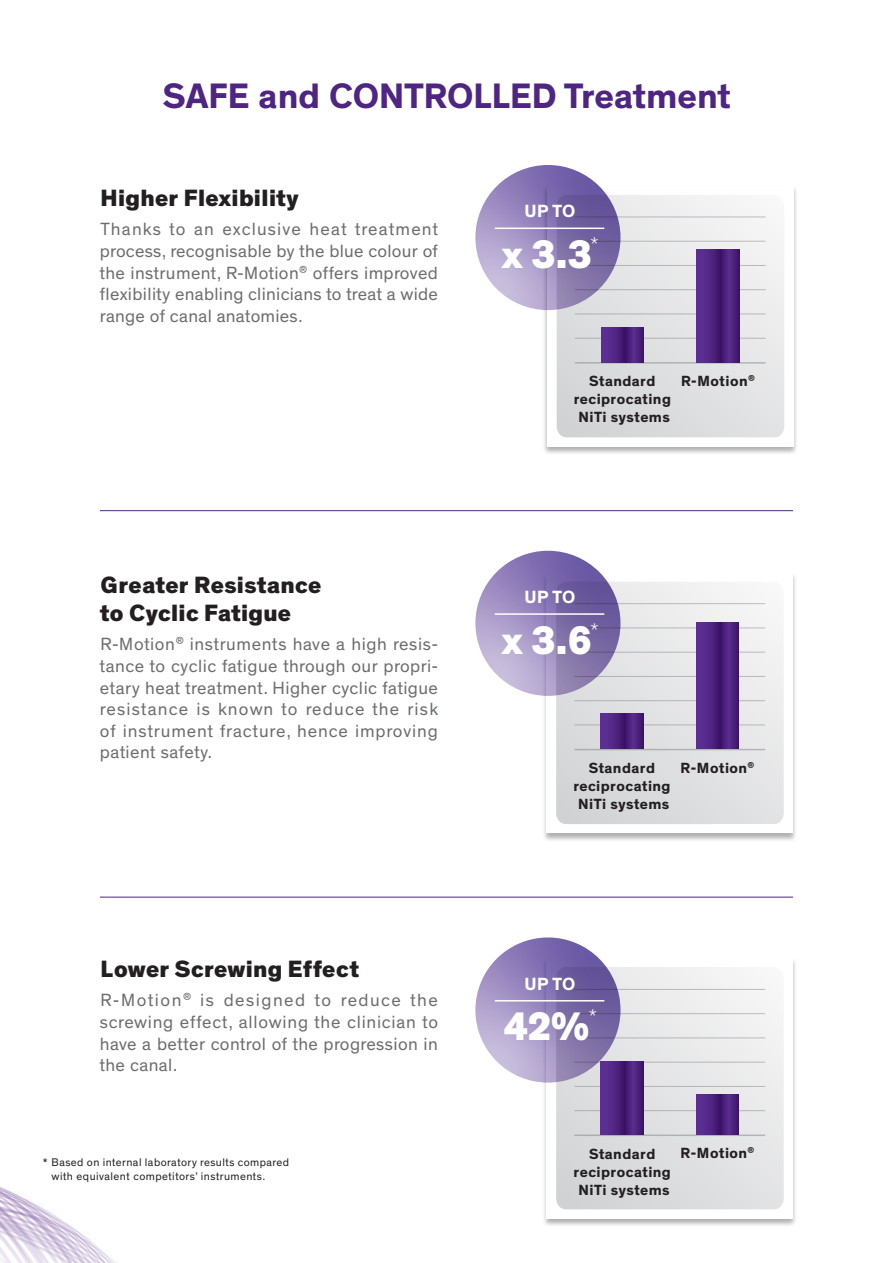
<style>
.page{position:relative;width:893px;height:1263px;background:#fff}
.page>*{position:absolute;margin:0;border:0;box-sizing:border-box;transform-origin:0 0}
.t1{font:800 40.5px "Theinhardt";color:#fff}
.t2{font:700 36px "Theinhardt";color:#4e2582}
.t3{font:800 24px/28.8px "Theinhardt";letter-spacing:.01em;color:#231f20}
.t4{font:18px/21.6px "Theinhardt";letter-spacing:.02em;color:#6c6d70;text-align:justify}
.t5{font:700 18px "Theinhardt";letter-spacing:.005em;color:#fff}
.t6{font:700 15px/18px "Theinhardt";letter-spacing:.03em;color:#231f20;text-align:center}
.t7{font:11.25px/13.5px "Theinhardt";letter-spacing:.04em;color:#231f20}
</style>
<div class="page">
<img style="left:0;top:1187px;width:117px;height:76px">
<div style="left:542px;top:185px;width:256px;height:270px;background:#231f20;opacity:.35"></div>
<div style="left:547px;top:186px;width:247px;height:260px;background:#fff"></div>
<div style="left:557px;top:195px;width:227px;height:242px;background:linear-gradient(to bottom,#f0f0f2,#d6d7d9);border-radius:10px"></div>
<hr style="left:575px;top:217px;width:191px;height:1px;background:#808285">
<hr style="left:575px;top:241px;width:191px;height:1px;background:#808285">
<hr style="left:575px;top:265px;width:191px;height:1px;background:#808285">
<hr style="left:575px;top:289px;width:191px;height:1px;background:#808285">
<hr style="left:575px;top:362px;width:191px;height:2px;background:#808285">
<hr style="left:575px;top:314px;width:191px;height:1px;background:#808285">
<hr style="left:575px;top:338px;width:191px;height:1px;background:#808285">
<svg style="left:697px;top:249px;width:42px;height:113px;background:#4d227f"></svg>
<svg style="left:601px;top:328px;width:43px;height:34px"></svg>
<div style="left:542px;top:572px;width:256px;height:270px;background:#231f20;opacity:.35"></div>
<div style="left:546px;top:573px;width:247px;height:260px;background:#fff"></div>
<div style="left:556px;top:582px;width:228px;height:242px;background:linear-gradient(to right,#d5d6d8,#eeefef);border-radius:10px"></div>
<hr style="left:574px;top:603px;width:191px;height:1px;background:#808285">
<hr style="left:574px;top:627px;width:191px;height:1px;background:#808285">
<hr style="left:574px;top:652px;width:191px;height:1px;background:#808285">
<hr style="left:574px;top:676px;width:191px;height:1px;background:#808285">
<hr style="left:574px;top:749px;width:191px;height:1px;background:#808285">
<hr style="left:574px;top:700px;width:191px;height:1px;background:#808285">
<hr style="left:574px;top:724px;width:191px;height:1px;background:#808285">
<svg style="left:696px;top:622px;width:43px;height:127px;background:#4d227f"></svg>
<svg style="left:601px;top:713px;width:42px;height:36px;background:#4d227f"></svg>
<img style="left:475px;top:551px;width:145px;height:145px;border-radius:73px">
<hr style="left:495px;top:613px;width:109px;height:2px;background:#fff">
<div style="left:542px;top:957px;width:256px;height:270px;background:#231f20;opacity:.35"></div>
<div style="left:546px;top:958px;width:247px;height:260px;background:#fff"></div>
<div style="left:556px;top:967px;width:228px;height:242px;background:linear-gradient(to bottom,#f2f1f3,#d7d8da);border-radius:10px"></div>
<hr style="left:574px;top:989px;width:191px;height:1px;background:#808285">
<hr style="left:574px;top:1013px;width:191px;height:1px;background:#808285">
<hr style="left:574px;top:1037px;width:191px;height:1px;background:#808285">
<hr style="left:574px;top:1062px;width:191px;height:1px;background:#808285">
<hr style="left:574px;top:1134px;width:191px;height:2px;background:#808285">
<hr style="left:574px;top:1086px;width:191px;height:1px;background:#808285">
<hr style="left:574px;top:1110px;width:191px;height:1px;background:#808285">
<svg style="left:696px;top:1094px;width:43px;height:40px;background:#4d227f"></svg>
<svg style="left:601px;top:1062px;width:42px;height:72px;background:#4d227f"></svg>
<img style="left:475px;top:937px;width:145px;height:145px;border-radius:73px">
<hr style="left:495px;top:1000px;width:109px;height:1px;background:#fff">
<hr style="left:100px;top:510px;width:693px;height:1px;background:#4e2582">
<hr style="left:100px;top:897px;width:693px;height:1px;background:#4e2582">
<img style="left:475px;top:165px;width:145px;height:145px;border-radius:73px">
<hr style="left:495px;top:228px;width:109px;height:1px;background:#fff">
<p class="t2" style="left:163px;top:73px;width:570px">SAFE and CONTROLLED Treatment</p>
<p class="t3" style="left:101px;top:185px;width:200px">Higher Flexibility</p>
<p class="t4" style="left:100px;top:219px;width:340px">Thanks to an exclusive heat treatment process, recognisable by the blue colour of the instrument, R-Motion<sup>®</sup> offers improved flexibility enabling clinicians to treat a wide range of canal anatomies.</p>
<p class="t3" style="left:101px;top:571px;width:222px">Greater Resistance to Cyclic Fatigue</p>
<p class="t4" style="left:100px;top:634px;width:340px">R-Motion<sup>®</sup> instruments have a high resis&shy;tance to cyclic fatigue through our propri&shy;etary heat treatment. Higher cyclic fatigue resistance is known to reduce the risk of instrument fracture, hence improving patient safety.</p>
<p class="t3" style="left:101px;top:956px;width:260px">Lower Screwing Effect</p>
<p class="t4" style="left:100px;top:990px;width:340px">R-Motion<sup>®</sup> is designed to reduce the screwing effect, allowing the clinician to have a better control of the progression in the canal.</p>
<p class="t7" style="left:52px;top:1156px;width:239px;text-indent:-8px">* Based on internal laboratory results compared with equivalent competitors’ instruments.</p>
<p class="t5" style="left:524px;top:200px;width:52px">UP TO</p>
<p class="t1" style="left:501px;top:229px;width:98px">x 3.3<sup>*</sup></p>
<p class="t6" style="left:574px;top:372px;width:99px">Standard reciprocating<br>NiTi systems</p>
<p class="t6" style="left:681px;top:372px;width:75px">R-Motion<sup>®</sup></p>
<p class="t5" style="left:524px;top:586px;width:52px">UP TO</p>
<p class="t1" style="left:501px;top:615px;width:98px">x 3.6<sup>*</sup></p>
<p class="t6" style="left:573px;top:759px;width:99px">Standard reciprocating<br>NiTi systems</p>
<p class="t6" style="left:680px;top:759px;width:75px">R-Motion<sup>®</sup></p>
<p class="t5" style="left:524px;top:972px;width:52px">UP TO</p>
<p class="t1" style="left:504px;top:1001px;width:94px">42%<sup>*</sup></p>
<p class="t6" style="left:574px;top:1145px;width:99px">Standard reciprocating<br>NiTi systems</p>
<p class="t6" style="left:680px;top:1145px;width:75px">R-Motion<sup>®</sup></p>
</div>
